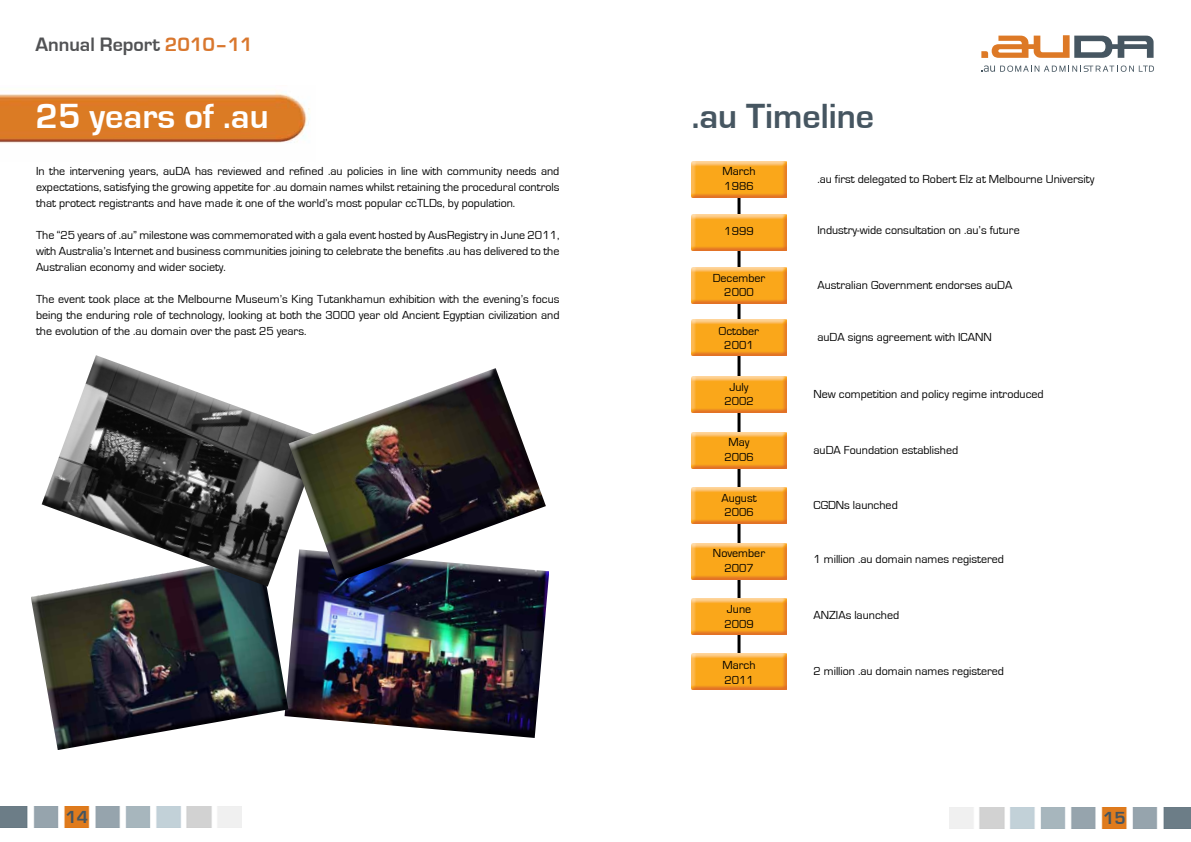
<style>
.page{position:relative;width:1191px;height:842px;background:#fff}
.page>*{position:absolute;margin:0;border:0;box-sizing:border-box;transform-origin:0 0}
.t1{font:700 36px "Eurostile";color:#fff}
.t2{font:700 36px "Eurostile";color:#465661}
.t3{font:700 20px "Eurostile";color:#515254}
.t4{font:700 18px "Eurostile";color:#455560}
.t5{font:12px/14.4px "Eurostile";color:#000;text-align:center}
.s1{color:#d9772e}
</style>
<div class="page">
<img style="left:0;top:93px;width:310px;height:50px">
<img style="left:288px;top:571px;width:261px;height:167px">
<img style="left:31px;top:587px;width:257px;height:163px">
<img style="left:42px;top:355px;width:280px;height:232px">
<img style="left:288px;top:368px;width:258px;height:213px">
<img style="left:0;top:806px;width:241px;height:22px">
<hr style="left:737px;top:161px;width:3px;height:524px;background:#000">
<svg style="left:981px;top:35px;width:172px;height:23px"></svg>
<svg style="left:981px;top:65px;width:173px;height:7px"></svg>
<img style="left:691px;top:161px;width:95px;height:36px">
<img style="left:691px;top:214px;width:95px;height:36px">
<img style="left:691px;top:267px;width:95px;height:36px">
<img style="left:691px;top:320px;width:95px;height:36px">
<img style="left:691px;top:376px;width:95px;height:36px">
<img style="left:691px;top:432px;width:95px;height:36px">
<img style="left:691px;top:488px;width:95px;height:36px">
<img style="left:691px;top:543px;width:95px;height:36px">
<img style="left:691px;top:598px;width:95px;height:36px">
<img style="left:691px;top:654px;width:95px;height:36px">
<img style="left:949px;top:807px;width:242px;height:22px">
<h2 class="t3" style="left:35px;top:33px;width:219px">Annual Report <span class="s1">2010–11</span></h2>
<h1 class="t1" style="left:35px;top:97px;width:235px">25 years of .au</h1>
<h1 class="t2" style="left:691px;top:97px;width:184px">.au Timeline</h1>
<p class="t5" style="left:36px;top:163px;width:525px;line-height:16px;text-align:justify">In the intervening years, auDA has reviewed and refined .au policies in line with community needs and expectations, satisfying the growing appetite for .au domain names whilst retaining the procedural controls that protect registrants and have made it one of the world’s most popular ccTLDs, by population.</p>
<p class="t5" style="left:36px;top:227px;width:525px;line-height:16px;text-align:justify">The “25 years of .au” milestone was commemorated with a gala event hosted by AusRegistry in June 2011, with Australia’s Internet and business communities joining to celebrate the benefits .au has delivered to the Australian economy and wider society.</p>
<p class="t5" style="left:36px;top:291px;width:525px;line-height:16px;text-align:justify">The event took place at the Melbourne Museum’s King Tutankhamun exhibition with the evening’s focus being the enduring role of technology, looking at both the 3000 year old Ancient Egyptian civilization and the evolution of the .au domain over the past 25 years.</p>
<p class="t5" style="left:722px;top:164px;width:35px;text-align:left">March<br>1986</p>
<p class="t5" style="left:724px;top:224px;width:31px">1999</p>
<p class="t5" style="left:712px;top:271px;width:54px">December<br>2000</p>
<p class="t5" style="left:719px;top:324px;width:42px">October<br>2001</p>
<p class="t5" style="left:817px;top:172px;width:278px">.au first delegated to Robert Elz at Melbourne University</p>
<p class="t5" style="left:817px;top:223px;width:204px">Industry-wide consultation on .au’s future</p>
<p class="t5" style="left:817px;top:278px;width:196px">Australian Government endorses auDA</p>
<p class="t5" style="left:817px;top:330px;width:176px">auDA signs agreement with ICANN</p>
<p class="t5" style="left:724px;top:380px;width:31px">July<br>2002</p>
<p class="t5" style="left:813px;top:387px;width:232px">New competition and policy regime introduced</p>
<p class="t5" style="left:724px;top:435px;width:31px">May<br>2006</p>
<p class="t5" style="left:813px;top:443px;width:146px">auDA Foundation established</p>
<p class="t5" style="left:721px;top:491px;width:37px;text-align:left">August<br>2006</p>
<p class="t5" style="left:713px;top:546px;width:54px">November<br>2007</p>
<p class="t5" style="left:724px;top:602px;width:31px;text-align:left">June<br>2009</p>
<p class="t5" style="left:722px;top:658px;width:35px;text-align:left">March<br>2011</p>
<p class="t5" style="left:813px;top:498px;width:86px">CGDNs launched</p>
<p class="t5" style="left:813px;top:552px;width:192px">1 million .au domain names registered</p>
<p class="t5" style="left:813px;top:608px;width:87px">ANZIAs launched</p>
<p class="t5" style="left:813px;top:664px;width:192px">2 million .au domain names registered</p>
<h3 class="t4" style="left:65px;top:807px;width:24px">14</h3>
<h3 class="t4" style="left:1103px;top:808px;width:24px">15</h3>
</div>
